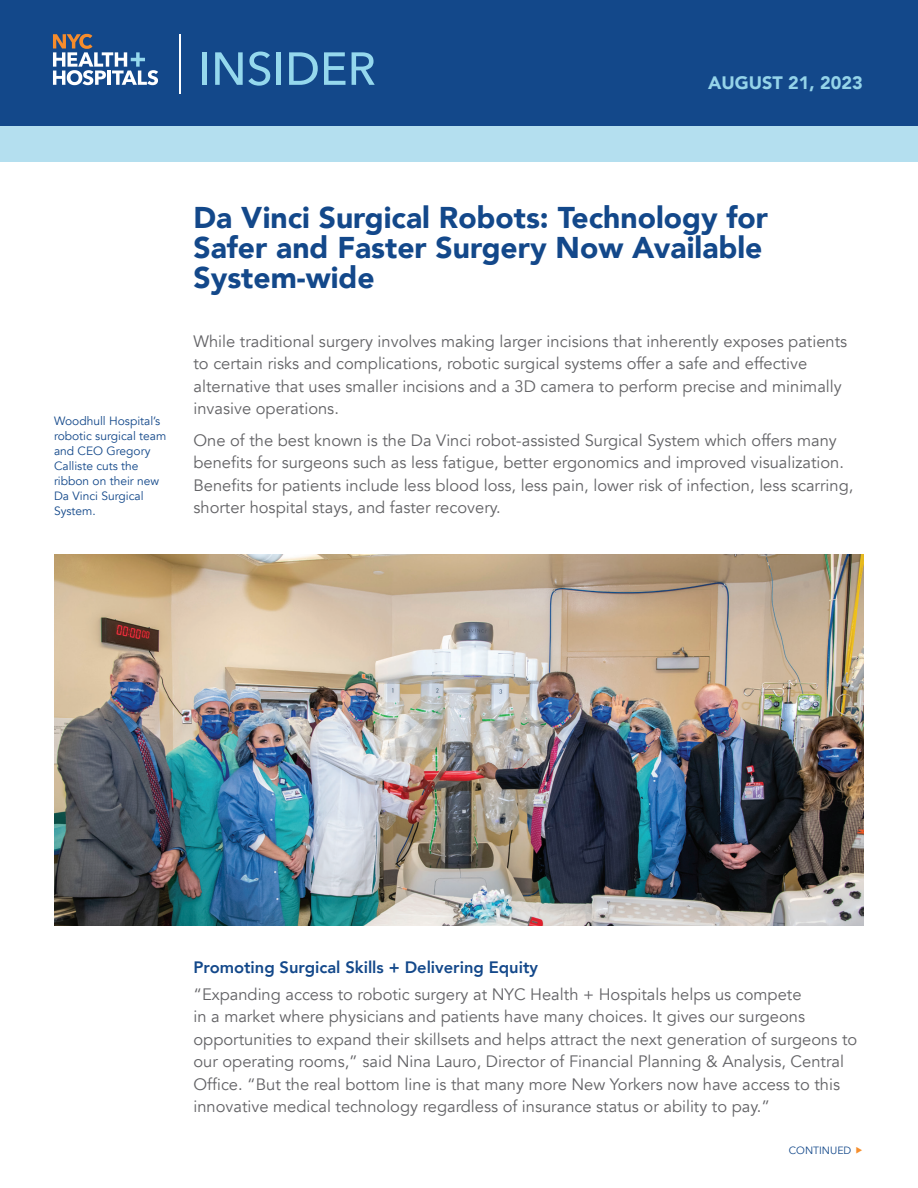
<style>
.page{position:relative;width:918px;height:1188px;background:#fff}
.page>*{position:absolute;margin:0;border:0;box-sizing:border-box;transform-origin:0 0}
.t1{font:900 30px/30px "Avenir";color:#13488a}
.t2{font:900 18px "Avenir";color:#95d4e9}
.t3{font:16.5px/22.5px "Avenir";color:#636366}
.t4{font:800 16.5px "Avenir";color:#13488a}
.t5{font:12px/15px "Avenir";color:#13488a}
.t6{font:10.5px "Avenir";color:#13488a}
</style>
<div class="page">
<div style="left:0;top:126px;width:918px;height:36px;background:#b4dfef"></div>
<div style="left:0;top:0;width:918px;height:126px;background:#13488a"></div>
<svg style="left:53px;top:34px;width:105px;height:51px"></svg>
<hr style="left:179px;top:34px;width:1px;height:60px;background:#fff">
<hr style="left:203px;top:52px;width:4px;height:33px;background:#95d8ed">
<svg style="left:215px;top:52px;width:55px;height:34px"></svg>
<hr style="left:277px;top:52px;width:4px;height:33px;background:#95d8ed">
<svg style="left:289px;top:52px;width:29px;height:33px"></svg>
<svg style="left:324px;top:52px;width:22px;height:33px"></svg>
<svg style="left:352px;top:52px;width:23px;height:33px"></svg>
<img style="left:54px;top:554px;width:810px;height:372px">
<p class="t2" style="left:708px;top:67px;width:156px">AUGUST 21, 2023</p>
<p class="t5" style="left:54px;top:414px;width:114px">Woodhull Hospital’s robotic surgical team and CEO Gregory<br>Calliste cuts the ribbon on their new<br>Da Vinci Surgical<br>System.</p>
<h1 class="t1" style="left:194px;top:202px;width:576px">Da Vinci Surgical Robots: Technology for<br>Safer and Faster Surgery Now Available<br>System-wide</h1>
<p class="t3" style="left:194px;top:330px;width:655px">While traditional surgery involves making larger incisions that inherently exposes patients to certain risks and complications, robotic surgical systems offer a safe and effective alternative that uses smaller incisions and a 3D camera to perform precise and minimally invasive operations.</p>
<p class="t3" style="left:194px;top:429px;width:661px">One of the best known is the Da Vinci robot-assisted Surgical System which offers many benefits for surgeons such as less fatigue, better ergonomics and improved visualization.<br>Benefits for patients include less blood loss, less pain, lower risk of infection, less scarring, shorter hospital stays, and faster recovery.</p>
<p class="t4" style="left:194px;top:954px;width:346px">Promoting Surgical Skills + Delivering Equity</p>
<p class="t3" style="left:194px;top:983px;width:665px">“Expanding access to robotic surgery at NYC Health + Hospitals helps us compete<br>in a market where physicians and patients have many choices. It gives our surgeons opportunities to expand their skillsets and helps attract the next generation of surgeons to our operating rooms,” said Nina Lauro, Director of Financial Planning &amp; Analysis, Central Office. “But the real bottom line is that many more New Yorkers now have access to this innovative medical technology regardless of insurance status or ability to pay.”</p>
<p class="t6" style="left:789px;top:1144px;width:64px">CONTINUED</p>
</div>
